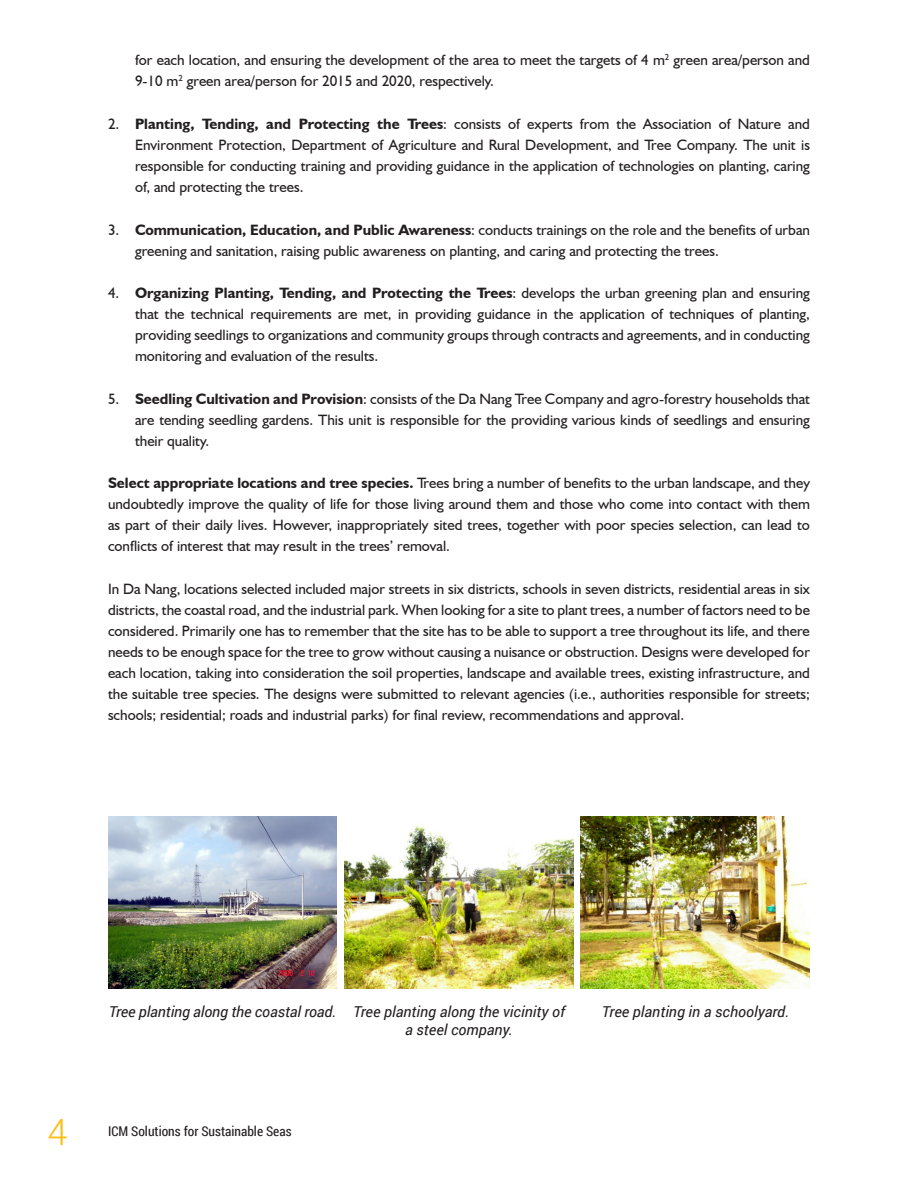
<style>
.page{position:relative;width:918px;height:1188px;background:#fff}
.page>*{position:absolute;margin:0;border:0;box-sizing:border-box;transform-origin:0 0}
.t1{font:300 36px "Roboto";color:#fdbe12}
.Hanging_indent_1{font:15px/21px "Humanist 521 BT";color:#231f20;text-align:justify}
.Body_text_no_indent{font:15px/21px "Humanist 521 BT";color:#231f20;text-align:justify}
.Table_Figure{font:italic 15px/18px "Roboto";color:#231f20;text-align:center}
.t2{font:13.5px "Roboto Condensed";color:#231f20}
.s1{font-weight:700}
</style>
<div class="page">
<img style="left:108px;top:816px;width:229px;height:172px">
<img style="left:345px;top:826px;width:228px;height:162px">
<img style="left:581px;top:816px;width:229px;height:172px">
<p class="Hanging_indent_1" style="left:135px;top:49px;width:677px">for each location, and ensuring the development of the area to meet the targets of 4 m<sup>2</sup> green area/person and<br>9-10 m<sup>2</sup> green area/person for 2015 and 2020, respectively.</p>
<p class="Hanging_indent_1" style="left:135px;top:113px;width:677px;text-indent:-27px">2. <span class="s1">Planting, Tending, and Protecting the Trees</span>: consists of experts from the Association of Nature and Environment Protection, Department of Agriculture and Rural Development, and Tree Company. The unit is responsible for conducting training and providing guidance in the application of technologies on planting, caring of, and protecting the trees.</p>
<p class="Hanging_indent_1" style="left:135px;top:219px;width:676px;text-indent:-27px">3. <span class="s1">Communication, Education, and Public Awareness</span>: conducts trainings on the role and the benefits of urban greening and sanitation, raising public awareness on planting, and caring and protecting the trees.</p>
<p class="Hanging_indent_1" style="left:135px;top:282px;width:677px;text-indent:-27px">4. <span class="s1">Organizing Planting, Tending, and Protecting the Trees</span>: develops the urban greening plan and ensuring that the technical requirements are met, in providing guidance in the application of techniques of planting, providing seedlings to organizations and community groups through contracts and agreements, and in conducting monitoring and evaluation of the results.</p>
<p class="Hanging_indent_1" style="left:135px;top:388px;width:677px;text-indent:-27px">5. <span class="s1">Seedling Cultivation and Provision</span>: consists of the Da Nang Tree Company and agro-forestry households that are tending seedling gardens. This unit is responsible for the providing various kinds of seedlings and ensuring their quality.</p>
<p class="Body_text_no_indent" style="left:108px;top:472px;width:704px"><span class="s1">Select appropriate locations and tree species.</span> Trees bring a number of benefits to the urban landscape, and they undoubtedly improve the quality of life for those living around them and those who come into contact with them as part of their daily lives. However, inappropriately sited trees, together with poor species selection, can lead to conflicts of interest that may result in the trees’ removal.</p>
<p class="Body_text_no_indent" style="left:108px;top:578px;width:704px">In Da Nang, locations selected included major streets in six districts, schools in seven districts, residential areas in six districts, the coastal road, and the industrial park. When looking for a site to plant trees, a number of factors need to be considered. Primarily one has to remember that the site has to be able to support a tree throughout its life, and there needs to be enough space for the tree to grow without causing a nuisance or obstruction. Designs were developed for each location, taking into consideration the soil properties, landscape and available trees, existing infrastructure, and the suitable tree species. The designs were submitted to relevant agencies (i.e., authorities responsible for streets; schools; residential; roads and industrial parks) for final review, recommendations and approval.</p>
<p class="Table_Figure" style="left:109px;top:1003px;width:229px">Tree planting along the coastal road.</p>
<p class="Table_Figure" style="left:353px;top:1003px;width:214px">Tree planting along the vicinity of a steel company.</p>
<p class="Table_Figure" style="left:602px;top:1003px;width:189px">Tree planting in a schoolyard.</p>
<h1 class="t1" style="left:48px;top:1107px;width:21px">4</h1>
<p class="t2" style="left:108px;top:1122px;width:185px">ICM Solutions for Sustainable Seas</p>
</div>
